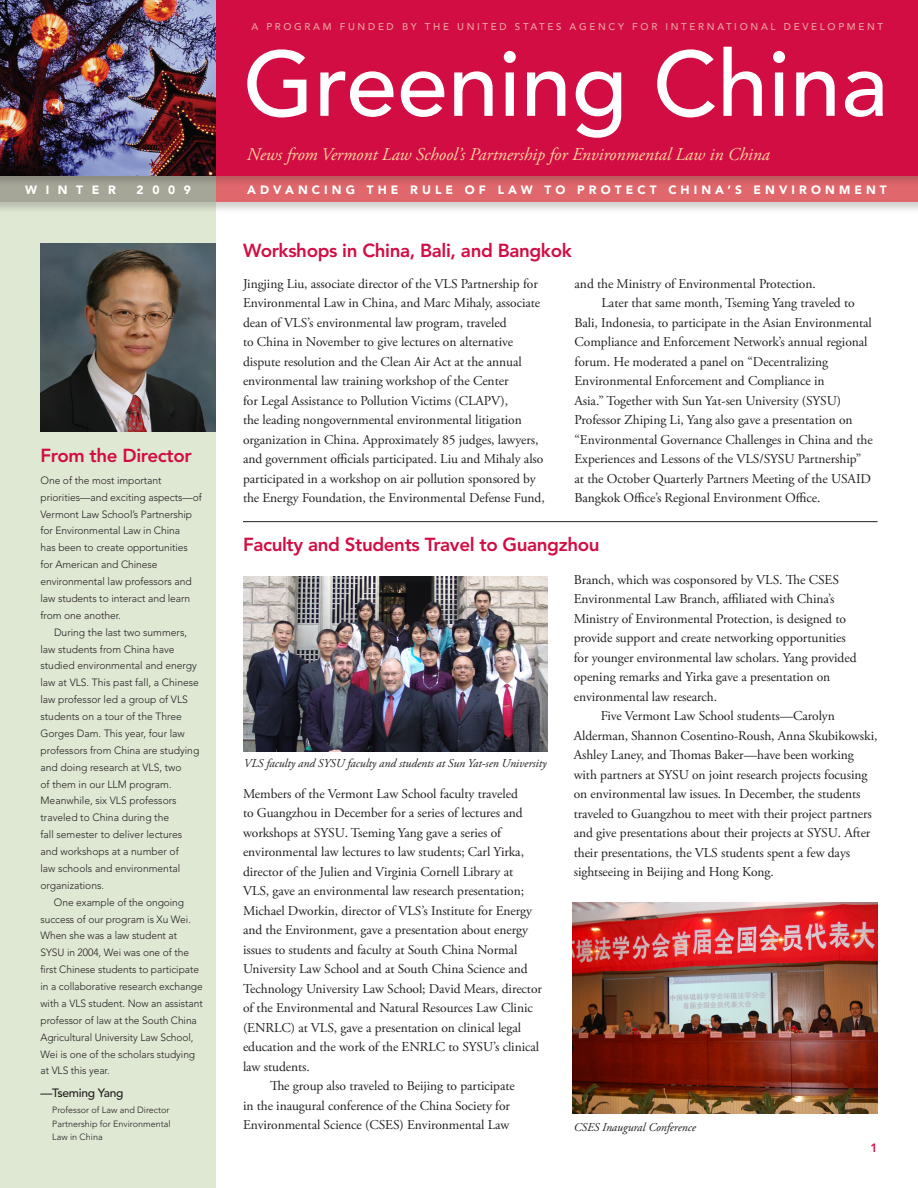
<style>
.page{position:relative;width:918px;height:1188px;background:#fff}
.page>*{position:absolute;margin:0;border:0;box-sizing:border-box;transform-origin:0 0}
.t1{font:500 91.5px "Avenir LT Std";color:#fff}
.Head_1{font:800 18.75px "Avenir LT Std";letter-spacing:-.02em;color:#d20d44}
.t2{font:italic 18px "Adobe Garamond Pro";letter-spacing:-.005em;color:#fdd49b}
.Body_Text{font:13.5px/19.5px "Adobe Garamond Pro";letter-spacing:-.005em;color:#231f20}
.t3{font:italic 12px "Adobe Garamond Pro";letter-spacing:-.005em;color:#231f20}
.t4{font:900 12px "Avenir LT Std";letter-spacing:.34em;color:#fff}
.Head_1-2{font:500 12px "Avenir LT Std";color:#231f20}
.t5{font:800 12px "Avenir LT Std";color:#d20d44}
.Sidebar_text_7_pt{font:300 10.5px/16.8px "Avenir LT Std";letter-spacing:-.005em;color:#231f20}
.t6{font:500 9.75px "Avenir LT Std";letter-spacing:.275em;color:#eda39f}
.Head_1-3{font:300 9px/13.5px "Avenir LT Std";color:#231f20;text-align:justify}
</style>
<div class="page">
<div style="left:0;top:202px;width:216px;height:986px;background:#dfe8d3"></div>
<div style="left:0;top:175px;width:918px;height:39px;background:#231f20;opacity:.2"></div>
<div style="left:216px;top:176px;width:702px;height:26px;background:#e0676b"></div>
<div style="left:0;top:176px;width:216px;height:26px;background:#a6a698"></div>
<div style="left:0;top:0;width:918px;height:187px;background:#231f20;opacity:.2"></div>
<div style="left:216px;top:0;width:702px;height:176px;background:#d20d44"></div>
<img style="left:0;top:0;width:216px;height:176px">
<hr style="left:243px;top:521px;width:635px;height:1px;background:#231f20">
<img style="left:40px;top:243px;width:176px;height:189px">
<img style="left:244px;top:577px;width:304px;height:174px">
<img style="left:573px;top:903px;width:305px;height:211px">
<p class="t6" style="left:251px;top:21px;width:633px">A PROG RA M FUNDED BY THE U NITED STATES AG ENCY FOR I NTERNATIONA L D EVELOP MENT</p>
<p class="t1" style="left:243px;top:31px;width:647px">GREENING CHINA</p>
<p class="t2" style="left:247px;top:143px;width:524px">News from Vermont Law School’s Partnership for Environmental Law in China</p>
<p class="t4" style="left:25px;top:182px;width:92px">WINTER</p>
<p class="t4" style="left:137px;top:182px;width:56px">2009</p>
<p class="t4" style="left:247px;top:182px;width:641px">ADVANCING THE RULE OF LAW TO PROTECT CHINA’S ENVIRONMENT</p>
<p class="Head_1" style="left:40px;top:445px;width:153px">From the Director</p>
<p class="Sidebar_text_7_pt" style="left:40px;top:472px;width:163px">One of the most important priorities—and exciting aspects—of<br>Vermont Law School’s Partnership for Environmental Law in China<br>has been to create opportunities for American and Chinese environmental law professors and law students to interact and learn from one another.</p>
<p class="Sidebar_text_7_pt" style="left:40px;top:624px;width:160px;text-indent:14px">During the last two summers, law students from China have studied environmental and energy law at VLS. This past fall, a Chinese law professor led a group of VLS students on a tour of the Three<br>Gorges Dam. This year, four law professors from China are studying and doing research at VLS, two<br>of them in our LLM program.<br>Meanwhile, six VLS professors traveled to China during the<br>fall semester to deliver lectures and workshops at a number of<br>law schools and environmental organizations.</p>
<p class="Sidebar_text_7_pt" style="left:40px;top:894px;width:164px;text-indent:13px">One example of the ongoing success of our program is Xu Wei.<br>When she was a law student at<br>SYSU in 2004, Wei was one of the first Chinese students to participate in a collaborative research exchange with a VLS student. Now an assistant professor of law at the South China<br>Agricultural University Law School,<br>Wei is one of the scholars studying at VLS this year.</p>
<p class="Head_1-2" style="left:40px;top:1086px;width:84px">— TSEMING YANG</p>
<p class="Head_1-3" style="left:52px;top:1103px;width:120px">Professor of Law and Director Partnership for Environmental Law in China</p>
<p class="Head_1" style="left:243px;top:240px;width:330px">Workshops in China, Bali, and Bangkok</p>
<p class="Body_Text" style="left:243px;top:274px;width:303px">Jingjing Liu, associate director of the VLS Partnership for Environmental Law in China, and Marc Mihaly, associate dean of VLS’s environmental law program, traveled<br>to China in November to give lectures on alternative dispute resolution and the Clean Air Act at the annual environmental law training workshop of the Center<br>for Legal Assistance to Pollution Victims (CLAPV),<br>the leading nongovernmental environmental litigation organization in China. Approximately 85 judges, lawyers, and government officials participated. Liu and Mihaly also participated in a workshop on air pollution sponsored by the Energy Foundation, the Environmental Defense Fund,</p>
<p class="Body_Text" style="left:575px;top:274px;width:243px">and the Ministry of Environmental Protection.</p>
<p class="Body_Text" style="left:575px;top:294px;width:300px;text-indent:27px">Later that same month, Tseming Yang traveled to Bali, Indonesia, to participate in the Asian Environmental Compliance and Enforcement Network’s annual regional forum. He moderated a panel on “Decentralizing Environmental Enforcement and Compliance in<br>Asia.” Together with Sun Yat-sen University (SYSU)<br>Professor Zhiping Li, Yang also gave a presentation on “Environmental Governance Challenges in China and the Experiences and Lessons of the VLS/SYSU Partnership” at the October Quarterly Partners Meeting of the USAID Bangkok Office’s Regional Environment Office.</p>
<p class="Head_1" style="left:243px;top:534px;width:358px">Faculty and Students Travel to Guangzhou</p>
<p class="t3" style="left:244px;top:756px;width:304px">VLS faculty and SYSU faculty and students at Sun Yat-sen University</p>
<p class="Body_Text" style="left:243px;top:784px;width:300px">Members of the Vermont Law School faculty traveled<br>to Guangzhou in December for a series of lectures and workshops at SYSU. Tseming Yang gave a series of environmental law lectures to law students; Carl Yirka, director of the Julien and Virginia Cornell Library at VLS, gave an environmental law research presentation; Michael Dworkin, director of VLS’s Institute for Energy and the Environment, gave a presentation about energy issues to students and faculty at South China Normal University Law School and at South China Science and Technology University Law School; David Mears, director of the Environmental and Natural Resources Law Clinic (ENRLC) at VLS, gave a presentation on clinical legal education and the work of the ENRLC to SYSU’s clinical law students.</p>
<p class="Body_Text" style="left:243px;top:1077px;width:273px;text-indent:27px">The group also traveled to Beijing to participate in the inaugural conference of the China Society for<br>Environmental Science (CSES) Environmental Law</p>
<p class="Body_Text" style="left:574px;top:570px;width:284px">Branch, which was cosponsored by VLS. The CSES Environmental Law Branch, affiliated with China’s Ministry of Environmental Protection, is designed to provide support and create networking opportunities for younger environmental law scholars. Yang provided opening remarks and Yirka gave a presentation on environmental law research.</p>
<p class="Body_Text" style="left:574px;top:707px;width:305px;text-indent:27px">Five Vermont Law School students—Carolyn Alderman, Shannon Cosentino-Roush, Anna Skubikowski, Ashley Laney, and Thomas Baker—have been working with partners at SYSU on joint research projects focusing on environmental law issues. In December, the students traveled to Guangzhou to meet with their project partners and give presentations about their projects at SYSU. After their presentations, the VLS students spent a few days sightseeing in Beijing and Hong Kong.</p>
<p class="t3" style="left:574px;top:1120px;width:124px">CSES Inaugural Conference</p>
<p class="t5" style="left:870px;top:1141px;width:9px">1</p>
</div>
